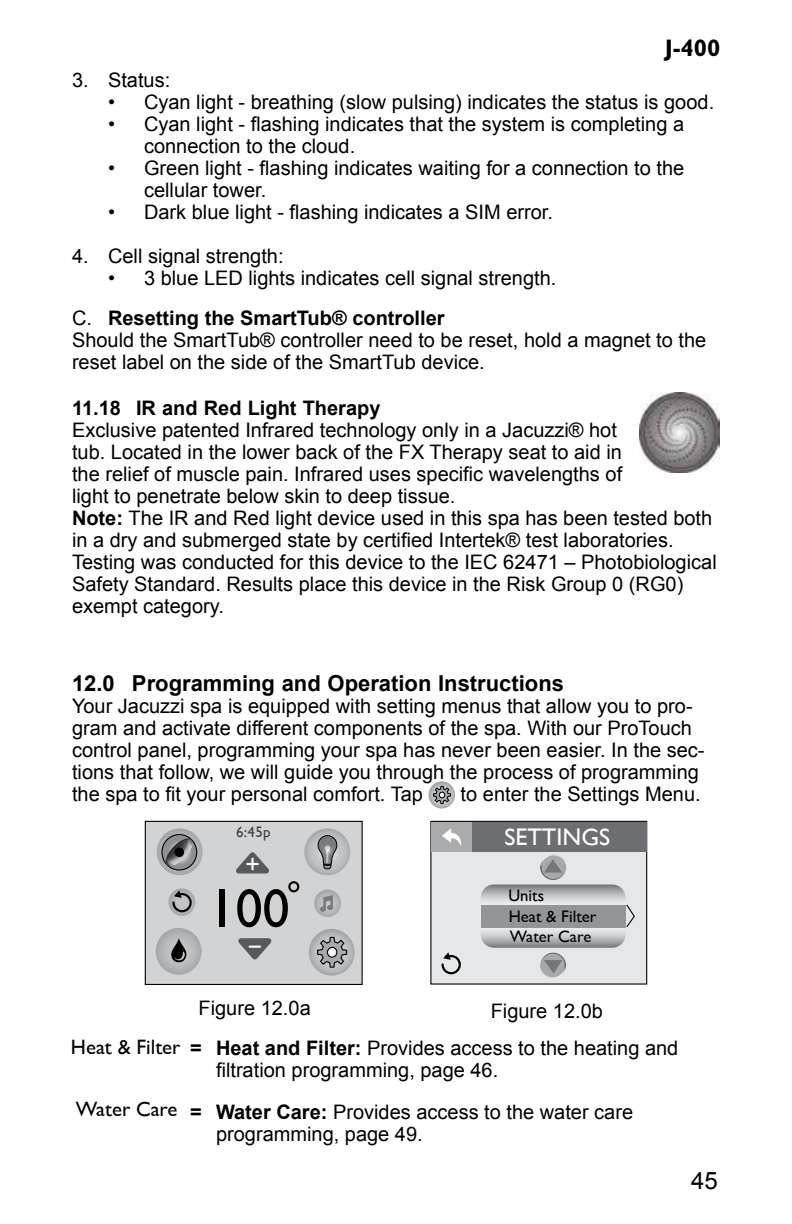
<style>
.page{position:relative;width:792px;height:1224px;background:#fff}
.page>*{position:absolute;margin:0;border:0;box-sizing:border-box;transform-origin:0 0}
.t1{font:54.8px "Gill Sans";color:#000}
.t2{font:24px "Gill Sans";color:#fff}
.t3{font:700 24px "Gill Sans Std";color:#000}
.t4{font:24px "Arial";color:#000}
.t5{font:700 22px "Arial";color:#000}
.t6{font:20px/22px "Arial";color:#000}
.t7{font:700 20px "Arial";color:#000}
.t8{font:16.6px/20.6px "Gill Sans";color:#000}
.t9{font:15.2px "Gill Sans";color:#414042}
.s1{font-weight:700}
.s2{font-family:"Gill Sans";font-size:20.8px}
</style>
<div class="page">
<svg style="left:428px;top:781px;width:27px;height:28px"></svg>
<svg style="left:433px;top:781px;width:18px;height:28px"></svg>
<div style="left:145px;top:821px;width:217px;height:163px;background:#d1d3d4"></div>
<div style="left:145px;top:821px;width:218px;height:164px;border:1px solid #000"></div>
<div style="left:288px;top:881px;width:11px;height:11px;border:2px solid #000;border-radius:50%"></div>
<svg style="left:236px;top:852px;width:33px;height:22px"></svg>
<svg style="left:238px;top:938px;width:34px;height:21px"></svg>
<svg style="left:168px;top:888px;width:27px;height:28px"></svg>
<svg style="left:171px;top:890px;width:22px;height:23px"></svg>
<svg style="left:314px;top:890px;width:27px;height:27px"></svg>
<svg style="left:320px;top:895px;width:13px;height:17px"></svg>
<svg style="left:157px;top:828px;width:46px;height:47px"></svg>
<svg style="left:162px;top:835px;width:35px;height:35px"></svg>
<div style="left:161px;top:834px;width:36px;height:37px;border:1px solid #000;border-radius:50%"></div>
<svg style="left:166px;top:838px;width:26px;height:27px"></svg>
<svg style="left:156px;top:928px;width:46px;height:47px"></svg>
<svg style="left:171px;top:938px;width:15px;height:25px"></svg>
<svg style="left:304px;top:828px;width:46px;height:47px"></svg>
<svg style="left:318px;top:835px;width:19px;height:41px"></svg>
<div style="left:309px;top:929px;width:46px;height:47px;background:#b1b3b5;border-radius:23px"></div>
<svg style="left:317px;top:929px;width:31px;height:56px"></svg>
<div style="left:431px;top:821px;width:216px;height:163px;background:#e6e7e8"></div>
<div style="left:430px;top:821px;width:217px;height:164px;border:1px solid #000"></div>
<svg style="left:441px;top:952px;width:20px;height:23px"></svg>
<svg style="left:481px;top:855px;width:154px;height:123px"></svg>
<div style="left:472px;top:822px;width:174px;height:29px;background:#6d6e71"></div>
<div style="left:431px;top:822px;width:41px;height:29px;background:#a9abad"></div>
<svg style="left:442px;top:829px;width:19px;height:17px"></svg>
<img style="left:639px;top:392px;width:81px;height:81px">
<p class="t3" style="left:665px;top:33px;width:57px">J-400</p>
<p class="t6" style="left:72px;top:69px;width:100px">3. Status:</p>
<p class="t6" style="left:108px;top:91px;width:608px">• Cyan light - breathing (slow pulsing) indicates the status is good.</p>
<p class="t6" style="left:144px;top:113px;width:542px;text-indent:-36px">• Cyan light - flashing indicates that the system is completing a connection to the cloud.</p>
<p class="t6" style="left:144px;top:157px;width:542px;text-indent:-36px">• Green light - flashing indicates waiting for a connection to the cellular tower.</p>
<p class="t6" style="left:108px;top:201px;width:447px">• Dark blue light - flashing indicates a SIM error.</p>
<p class="t6" style="left:72px;top:245px;width:213px">4. Cell signal strength:</p>
<p class="t6" style="left:72px;top:258px;width:486px;line-height:40px;text-indent:36px">• 3 blue LED lights indicates cell signal strength.<br>C. <span class="s1">Resetting the SmartTub® controller</span></p>
<p class="t6" style="left:72px;top:329px;width:636px">Should the SmartTub® controller need to be reset, hold a magnet to the reset label on the side of the SmartTub device.</p>
<p class="t7" style="left:72px;top:394px;width:310px">11.18 IR and Red Light Therapy</p>
<p class="t6" style="left:72px;top:419px;width:646px">Exclusive patented Infrared technology only in a Jacuzzi® hot<br>tub. Located in the lower back of the FX Therapy seat to aid in<br>the relief of muscle pain. Infrared uses specific wavelengths of<br>light to penetrate below skin to deep tissue.<br><span class="s1">Note:</span> The IR and Red light device used in this spa has been tested both in a dry and submerged state by certified Intertek® test laboratories.<br>Testing was conducted for this device to the IEC 62471 – Photobiological Safety Standard. Results place this device in the Risk Group 0 (RG0) exempt category.</p>
<p class="t5" style="left:72px;top:668px;width:494px">12.0 Programming and Operation Instructions</p>
<p class="t6" style="left:72px;top:695px;width:634px">Your Jacuzzi spa is equipped with setting menus that allow you to pro&shy;gram and activate different components of the spa. With our ProTouch control panel, programming your spa has never been easier. In the sec&shy;tions that follow, we will guide you through the process of programming the spa to fit your personal comfort. Tap</p>
<p class="t6" style="left:461px;top:783px;width:242px">to enter the Settings Menu.</p>
<p class="t9" style="left:236px;top:823px;width:36px">6:45p</p>
<h1 class="t1" style="left:209px;top:876px;width:82px">100</h1>
<p class="t2" style="left:504px;top:822px;width:107px">SETTINGS</p>
<p class="t8" style="left:508px;top:885px;width:37px">Units</p>
<p class="t8" style="left:509px;top:906px;width:89px">Heat &amp; Filter<br>Water Care</p>
<p class="t6" style="left:199px;top:997px;width:114px">Figure 12.0a</p>
<p class="t6" style="left:491px;top:1000px;width:114px">Figure 12.0b</p>
<p class="t6" style="left:216px;top:1037px;width:464px;text-indent:-145px"><span class="s2">Heat &amp; Filter</span> <span class="s1">= Heat and Filter:</span> Provides access to the heating and filtration programming, page 46.</p>
<p class="t6" style="left:216px;top:1101px;width:419px;text-indent:-140px"><span class="s2">Water Care</span> <span class="s1">= Water Care:</span> Provides access to the water care programming, page 49.</p>
<p class="t4" style="left:691px;top:1165px;width:28px">45</p>
</div>
